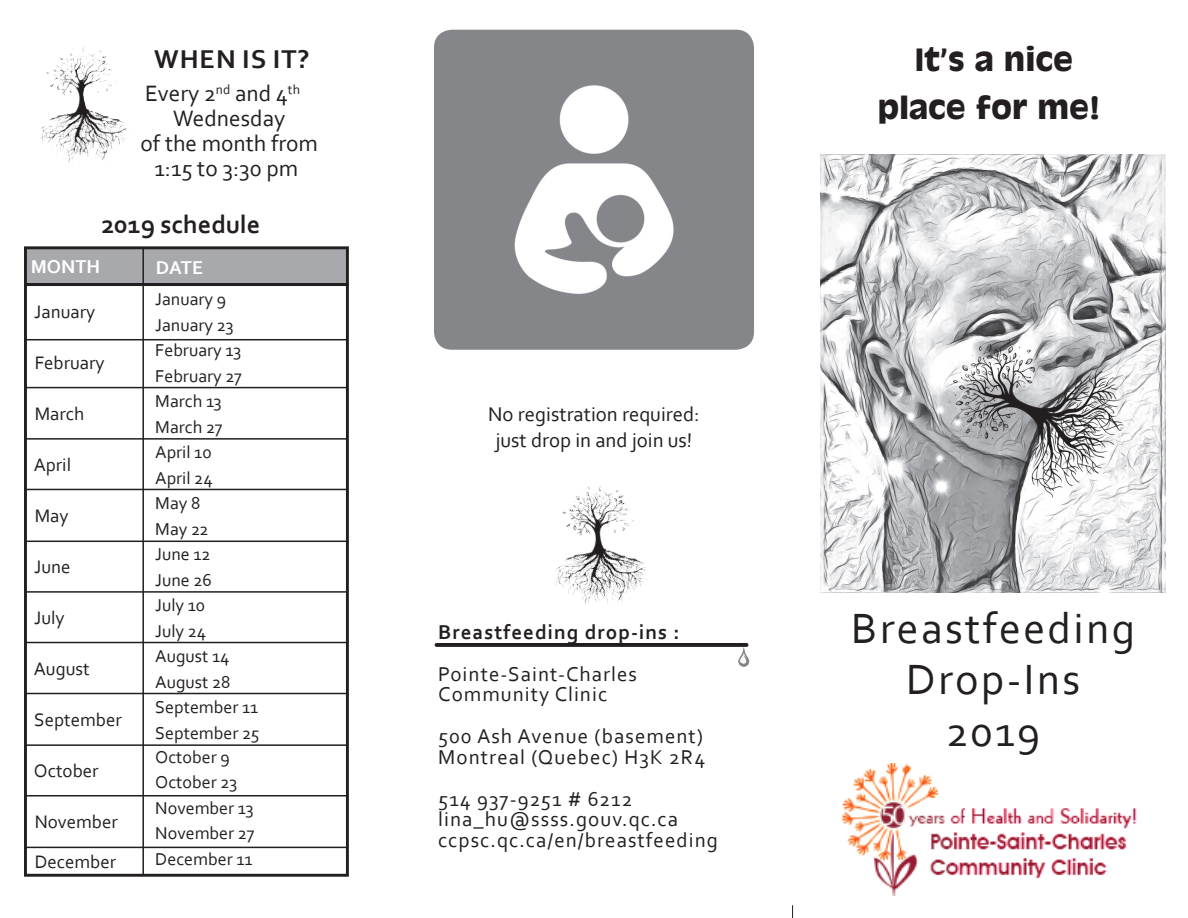
<style>
.page{position:relative;width:1188px;height:918px;background:#fff}
.page>*{position:absolute;margin:0;border:0;box-sizing:border-box;transform-origin:0 0}
.t1{font:44.25px "Corbel";letter-spacing:.05em;color:#231f20}
.t2{font:700 30px "Antique Olive";color:#231f20}
.t3{font:700 27px "Corbel";letter-spacing:.04em;color:#231f20}
.t4{font:700 26.25px "Corbel";color:#231f20}
.t5{font:23.25px/24.8px "Corbel";color:#231f20;text-align:center}
.t6{font:21px "Corbel";letter-spacing:.05em;color:#231f20}
.t7{font:700 21px "Corbel";letter-spacing:.05em;color:#231f20}
.t8{font:20.85px "Corbel";color:#231f20}
.t9{font:700 19.5px "Corbel";color:#fff}
.t10{font:18.9px "Corbel";color:#231f20}
.t11{font:18px "Corbel";color:#231f20}
</style>
<div class="page">
<svg style="left:792px;top:905px;width:1px;height:13px"></svg>
<svg style="left:437px;top:643px;width:310px;height:4px"></svg>
<svg style="left:738px;top:650px;width:12px;height:17px"></svg>
<img style="left:434px;top:30px;width:320px;height:320px">
<div style="left:25px;top:248px;width:322px;height:37px;background:#a8a9ad"></div>
<div style="left:24px;top:246px;width:325px;height:40px;border:3px solid #231f20"></div>
<hr style="left:142px;top:247px;width:2px;height:627px;background:#231f20">
<div style="left:24px;top:283px;width:325px;height:594px;border:3px solid #231f20"></div>
<hr style="left:24px;top:339px;width:323px;height:1px;background:#231f20">
<hr style="left:24px;top:387px;width:323px;height:1px;background:#231f20">
<hr style="left:24px;top:438px;width:323px;height:2px;background:#231f20">
<hr style="left:25px;top:489px;width:323px;height:1px;background:#231f20">
<hr style="left:25px;top:541px;width:323px;height:1px;background:#231f20">
<hr style="left:25px;top:591px;width:323px;height:2px;background:#231f20">
<hr style="left:25px;top:642px;width:323px;height:1px;background:#231f20">
<hr style="left:25px;top:693px;width:323px;height:1px;background:#231f20">
<hr style="left:25px;top:744px;width:323px;height:2px;background:#231f20">
<hr style="left:25px;top:795px;width:323px;height:2px;background:#231f20">
<hr style="left:25px;top:847px;width:323px;height:1px;background:#231f20">
<img style="left:821px;top:155px;width:345px;height:438px">
<img style="left:556px;top:486px;width:91px;height:118px">
<img style="left:70px;top:47px;width:32px;height:33px">
<img style="left:842px;top:764px;width:295px;height:132px">
<p class="t3" style="left:154px;top:42px;width:157px">WHEN IS IT?</p>
<p class="t5" style="left:145px;top:81px;width:156px">Every 2<sup>nd</sup> and 4<sup>th<br></sup>Wednesday</p>
<p class="t5" style="left:141px;top:130px;width:179px">of the month from<br>1:15 to 3:30 pm</p>
<p class="t4" style="left:102px;top:208px;width:160px">2019 schedule</p>
<p class="t9" style="left:31px;top:254px;width:71px">MONTH</p>
<p class="t10" style="left:34px;top:300px;width:62px">January</p>
<p class="t10" style="left:35px;top:351px;width:71px">February</p>
<p class="t10" style="left:35px;top:402px;width:51px">March</p>
<p class="t10" style="left:34px;top:453px;width:39px">April</p>
<p class="t10" style="left:35px;top:504px;width:35px">May</p>
<p class="t10" style="left:34px;top:555px;width:38px">June</p>
<p class="t10" style="left:34px;top:606px;width:32px">July</p>
<p class="t10" style="left:34px;top:657px;width:57px">August</p>
<p class="t10" style="left:34px;top:708px;width:89px">September</p>
<p class="t10" style="left:34px;top:759px;width:66px">October</p>
<p class="t10" style="left:35px;top:810px;width:85px">November</p>
<p class="t10" style="left:35px;top:850px;width:83px">December</p>
<p class="t9" style="left:156px;top:255px;width:49px">DATE</p>
<p class="t11" style="left:155px;top:288px;width:72px">January 9</p>
<p class="t11" style="left:155px;top:314px;width:80px">January 23</p>
<p class="t11" style="left:155px;top:339px;width:87px">February 13</p>
<p class="t11" style="left:155px;top:365px;width:88px">February 27</p>
<p class="t11" style="left:155px;top:390px;width:68px">March 13</p>
<p class="t11" style="left:155px;top:416px;width:69px">March 27</p>
<p class="t11" style="left:155px;top:441px;width:58px">April 10</p>
<p class="t11" style="left:155px;top:467px;width:59px">April 24</p>
<p class="t11" style="left:155px;top:492px;width:47px">May 8</p>
<p class="t11" style="left:155px;top:518px;width:55px">May 22</p>
<p class="t11" style="left:155px;top:543px;width:57px">June 12</p>
<p class="t11" style="left:155px;top:569px;width:58px">June 26</p>
<p class="t11" style="left:155px;top:594px;width:51px">July 10</p>
<p class="t11" style="left:155px;top:620px;width:52px">July 24</p>
<p class="t11" style="left:155px;top:645px;width:76px">August 14</p>
<p class="t11" style="left:155px;top:671px;width:77px">August 28</p>
<p class="t11" style="left:155px;top:696px;width:104px">September 11</p>
<p class="t11" style="left:155px;top:722px;width:106px">September 25</p>
<p class="t11" style="left:155px;top:746px;width:76px">October 9</p>
<p class="t11" style="left:155px;top:771px;width:83px">October 23</p>
<p class="t11" style="left:155px;top:797px;width:100px">November 13</p>
<p class="t11" style="left:155px;top:822px;width:101px">November 27</p>
<p class="t11" style="left:155px;top:848px;width:99px">December 11</p>
<p class="t8" style="left:488px;top:401px;width:213px">No registration required:</p>
<p class="t8" style="left:495px;top:427px;width:199px">just drop in and join us!</p>
<p class="t7" style="left:438px;top:619px;width:243px">Breastfeeding drop-ins :</p>
<p class="t6" style="left:438px;top:661px;width:200px">Pointe-Saint-Charles</p>
<p class="t6" style="left:438px;top:681px;width:170px">Community Clinic</p>
<p class="t6" style="left:438px;top:723px;width:266px">500 Ash Avenue (basement)</p>
<p class="t6" style="left:438px;top:744px;width:269px">Montreal (Quebec) H3K 2R4</p>
<p class="t6" style="left:438px;top:786px;width:196px">514 937-9251 # 6212</p>
<p class="t6" style="left:438px;top:806px;width:241px">lina_hu@ssss.gouv.qc.ca</p>
<p class="t6" style="left:438px;top:827px;width:281px">ccpsc.qc.ca/en/breastfeeding</p>
<p class="t2" style="left:915px;top:40px;width:160px">It’s a nice</p>
<p class="t2" style="left:878px;top:88px;width:224px">place for me!</p>
<p class="t1" style="left:851px;top:601px;width:285px">Breastfeeding</p>
<p class="t1" style="left:906px;top:652px;width:176px">Drop-Ins</p>
<p class="t1" style="left:946px;top:704px;width:96px">2019</p>
</div>
